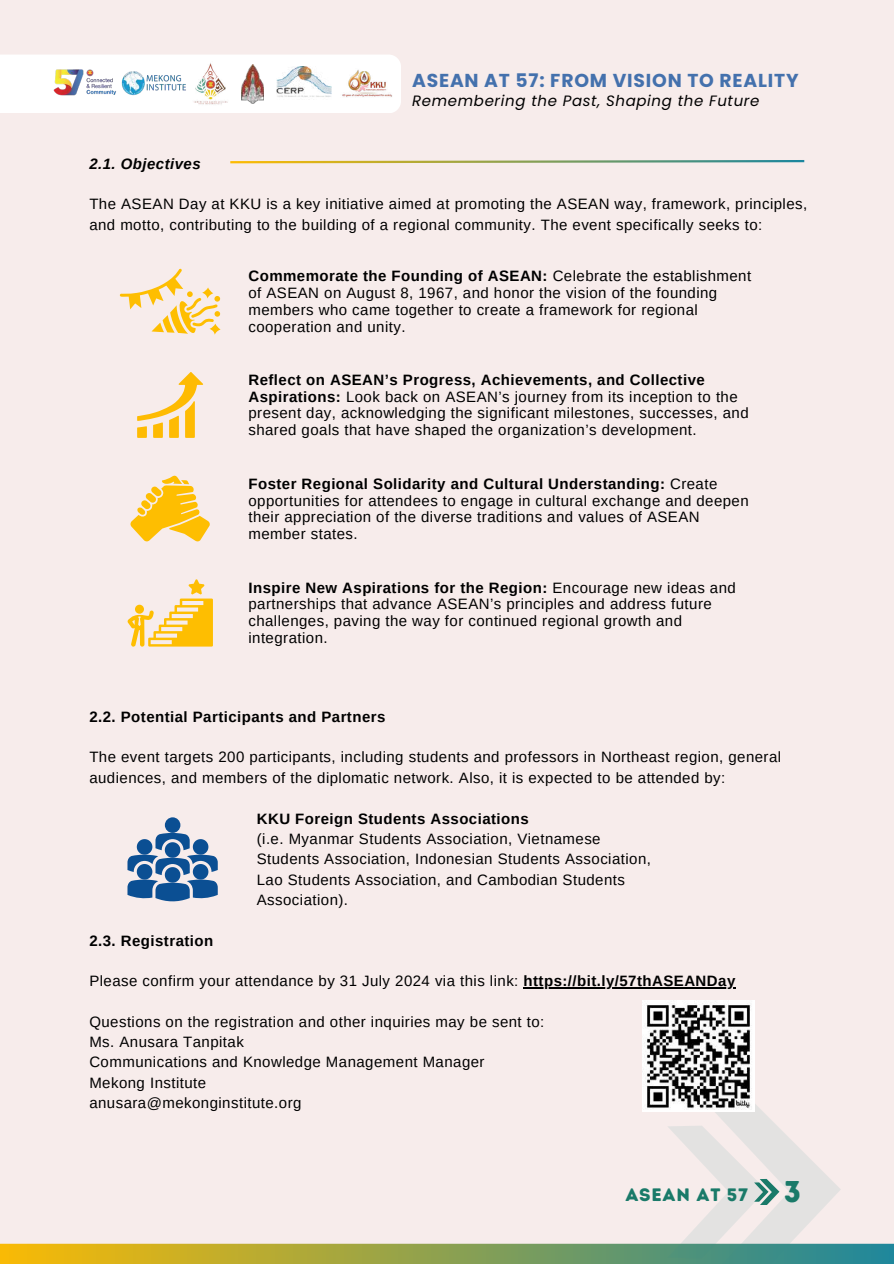
<style>
.page{position:relative;width:894px;height:1264px;background:#fff}
.page>*{position:absolute;margin:0;border:0;box-sizing:border-box;transform-origin:0 0}
.t1{font:700 18.75px "Poppins";letter-spacing:.045em;color:#4471ad}
.t2{font:18px "Intro Rust Base";letter-spacing:.045em;color:#1a7a69}
.t3{font:15px/16.8px "Arimo";letter-spacing:.03em;color:#000}
.t4{font:700 15px "Arimo";letter-spacing:.03em;color:#000}
.t5{font:italic 15px "Poppins";letter-spacing:.045em;color:#000}
.t6{font:italic 700 15px "Arimo";letter-spacing:.03em;color:#000}
.s1{font-weight:700}
.s2{font-size:30px}
</style>
<div class="page">
<div style="left:0;top:0;width:893px;height:1263px;background:#f7eceb"></div>
<div style="left:0;top:55px;width:401px;height:58px;background:#fff"></div>
<svg style="left:230px;top:160px;width:575px;height:4px"></svg>
<svg style="left:120px;top:268px;width:100px;height:67px"></svg>
<svg style="left:137px;top:372px;width:66px;height:66px"></svg>
<svg style="left:130px;top:475px;width:80px;height:66px"></svg>
<svg style="left:127px;top:579px;width:86px;height:67px"></svg>
<div style="left:165px;top:817px;width:15px;height:15px;background:#0b4f93;border-radius:50%"></div>
<svg style="left:127px;top:832px;width:90px;height:70px"></svg>
<hr style="left:523px;top:987px;width:212px;height:1px;background:#000">
<svg style="left:0;top:1243px;width:893px;height:20px;background:#a1a749"></svg>
<svg style="left:667px;top:1101px;width:173px;height:162px"></svg>
<img style="left:642px;top:1000px;width:112px;height:111px">
<img style="left:51px;top:59px;width:69px;height:48px">
<img style="left:193px;top:62px;width:35px;height:45px">
<img style="left:241px;top:65px;width:22px;height:39px">
<img style="left:120px;top:71px;width:69px;height:24px">
<img style="left:340px;top:69px;width:52px;height:31px">
<img style="left:276px;top:66px;width:55px;height:34px">
<p class="t1" style="left:412px;top:67px;width:388px">ASEAN AT 57: FROM VISION TO REALITY</p>
<p class="t5" style="left:412px;top:90px;width:349px">Remembering the Past, Shaping the Future</p>
<p class="t6" style="left:89px;top:155px;width:113px">2.1. Objectives</p>
<p class="t3" style="left:89px;top:194px;width:719px;line-height:20.2px">The ASEAN Day at KKU is a key initiative aimed at promoting the ASEAN way, framework, principles, and motto, contributing to the building of a regional community. The event specifically seeks to:</p>
<p class="t3" style="left:248px;top:268px;width:504px"><span class="s1">Commemorate the Founding of ASEAN:</span> Celebrate the establishment of ASEAN on August 8, 1967, and honor the vision of the founding members who came together to create a framework for regional cooperation and unity.</p>
<p class="t3" style="left:248px;top:371px;width:501px"><span class="s1">Reflect on ASEAN’s Progress, Achievements, and Collective Aspirations:</span> Look back on ASEAN’s journey from its inception to the present day, acknowledging the significant milestones, successes, and shared goals that have shaped the organization’s development.</p>
<p class="t3" style="left:248px;top:475px;width:501px"><span class="s1">Foster Regional Solidarity and Cultural Understanding:</span> Create opportunities for attendees to engage in cultural exchange and deepen their appreciation of the diverse traditions and values of ASEAN member states.</p>
<p class="t3" style="left:248px;top:579px;width:489px"><span class="s1">Inspire New Aspirations for the Region:</span> Encourage new ideas and partnerships that advance ASEAN’s principles and address future challenges, paving the way for continued regional growth and integration.</p>
<p class="t4" style="left:89px;top:708px;width:297px">2.2. Potential Participants and Partners</p>
<p class="t3" style="left:89px;top:747px;width:693px;line-height:20.2px">The event targets 200 participants, including students and professors in Northeast region, general audiences, and members of the diplomatic network. Also, it is expected to be attended by:</p>
<p class="t4" style="left:257px;top:810px;width:273px">KKU Foreign Students Associations</p>
<p class="t3" style="left:257px;top:828px;width:395px;line-height:20.2px">(i.e. Myanmar Students Association, Vietnamese Students Association, Indonesian Students Association, Lao Students Association, and Cambodian Students Association).</p>
<p class="t4" style="left:89px;top:932px;width:125px">2.3. Registration</p>
<p class="t3" style="left:89px;top:972px;width:647px">Please confirm your attendance by 31 July 2024 via this link: <span class="s1">https://bit.ly/57thASEANDay</span></p>
<p class="t3" style="left:89px;top:1011px;width:456px;line-height:20.2px">Questions on the registration and other inquiries may be sent to:<br>Ms. Anusara Tanpitak<br>Communications and Knowledge Management Manager<br>Mekong Institute<br>anusara@mekonginstitute.org</p>
<p class="t2" style="left:625px;top:1183px;width:177px">ASEAN AT 57 <span class="s2">3</span></p>
</div>
